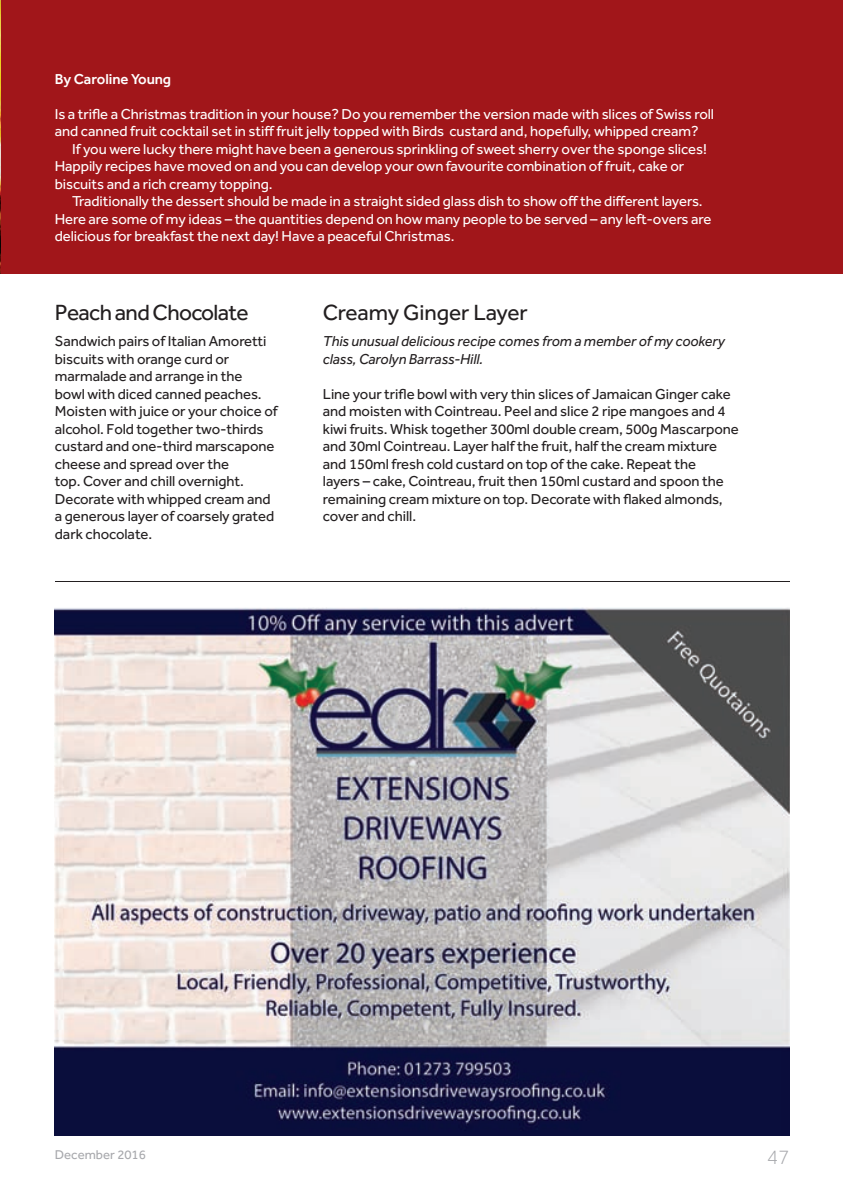
<style>
.page{position:relative;width:843px;height:1195px;background:#fff}
.page>*{position:absolute;margin:0;border:0;box-sizing:border-box;transform-origin:0 0}
.t1{font:22.75px "Effra";letter-spacing:-.03em;color:#231f20}
.t2{font:22.75px "Effra";letter-spacing:-.005em;color:#231f20}
.t3{font:300 21px "Effra";color:#a8a9ad}
.t4{font:14.88px/17.5px "Effra";letter-spacing:-.005em;color:#231f20}
.t5{font:14.88px/17.5px "Effra";letter-spacing:-.005em;color:#fff}
.t6{font:italic 14.88px/17.5px "Effra";letter-spacing:-.005em;color:#231f20}
.t7{font:500 14.88px "Effra";letter-spacing:-.005em;color:#fff}
.t8{font:13.12px "Effra";color:#a8a9ad}
</style>
<div class="page">
<div style="left:0;top:0;width:842px;height:274px;background:#a1161a"></div>
<img style="left:0;top:3px;width:1px;height:271px">
<hr style="left:55px;top:580px;width:734px;height:1px;background:#231f20">
<img style="left:55px;top:607px;width:734px;height:527px">
<p class="t7" style="left:55px;top:70px;width:118px">By Caroline Young</p>
<p class="t5" style="left:55px;top:105px;width:660px">Is a trifle a Christmas tradition in your house? Do you remember the version made with slices of Swiss roll and canned fruit cocktail set in stiff fruit jelly topped with Birds custard and, hopefully, whipped cream?</p>
<p class="t5" style="left:55px;top:140px;width:653px;text-indent:17px">If you were lucky there might have been a generous sprinkling of sweet sherry over the sponge slices!<br>Happily recipes have moved on and you can develop your own favourite combination of fruit, cake or biscuits and a rich creamy topping.</p>
<p class="t5" style="left:55px;top:192px;width:658px;text-indent:17px">Traditionally the dessert should be made in a straight sided glass dish to show off the different layers.<br>Here are some of my ideas – the quantities depend on how many people to be served – any left-overs are delicious for breakfast the next day! Have a peaceful Christmas.</p>
<h1 class="t1" style="left:55px;top:299px;width:195px">Peach and Chocolate</h1>
<p class="t4" style="left:55px;top:332px;width:224px">Sandwich pairs of Italian Amoretti biscuits with orange curd or marmalade and arrange in the<br>bowl with diced canned peaches.<br>Moisten with juice or your choice of alcohol. Fold together two-thirds custard and one-third marscapone cheese and spread over the<br>top. Cover and chill overnight.<br>Decorate with whipped cream and a generous layer of coarsely grated dark chocolate.</p>
<h1 class="t2" style="left:323px;top:299px;width:206px">Creamy Ginger Layer</h1>
<p class="t6" style="left:323px;top:332px;width:403px">This unusual delicious recipe comes from a member of my cookery class, Carolyn Barrass-Hill.</p>
<p class="t4" style="left:323px;top:385px;width:417px">Line your trifle bowl with very thin slices of Jamaican Ginger cake and moisten with Cointreau. Peel and slice 2 ripe mangoes and 4 kiwi fruits. Whisk together 300ml double cream, 500g Mascarpone and 30ml Cointreau. Layer half the fruit, half the cream mixture and 150ml fresh cold custard on top of the cake. Repeat the<br>layers – cake, Cointreau, fruit then 150ml custard and spoon the remaining cream mixture on top. Decorate with flaked almonds, cover and chill.</p>
<p class="t8" style="left:55px;top:1146px;width:93px">December 2016</p>
<h2 class="t3" style="left:766px;top:1144px;width:24px">47</h2>
</div>
